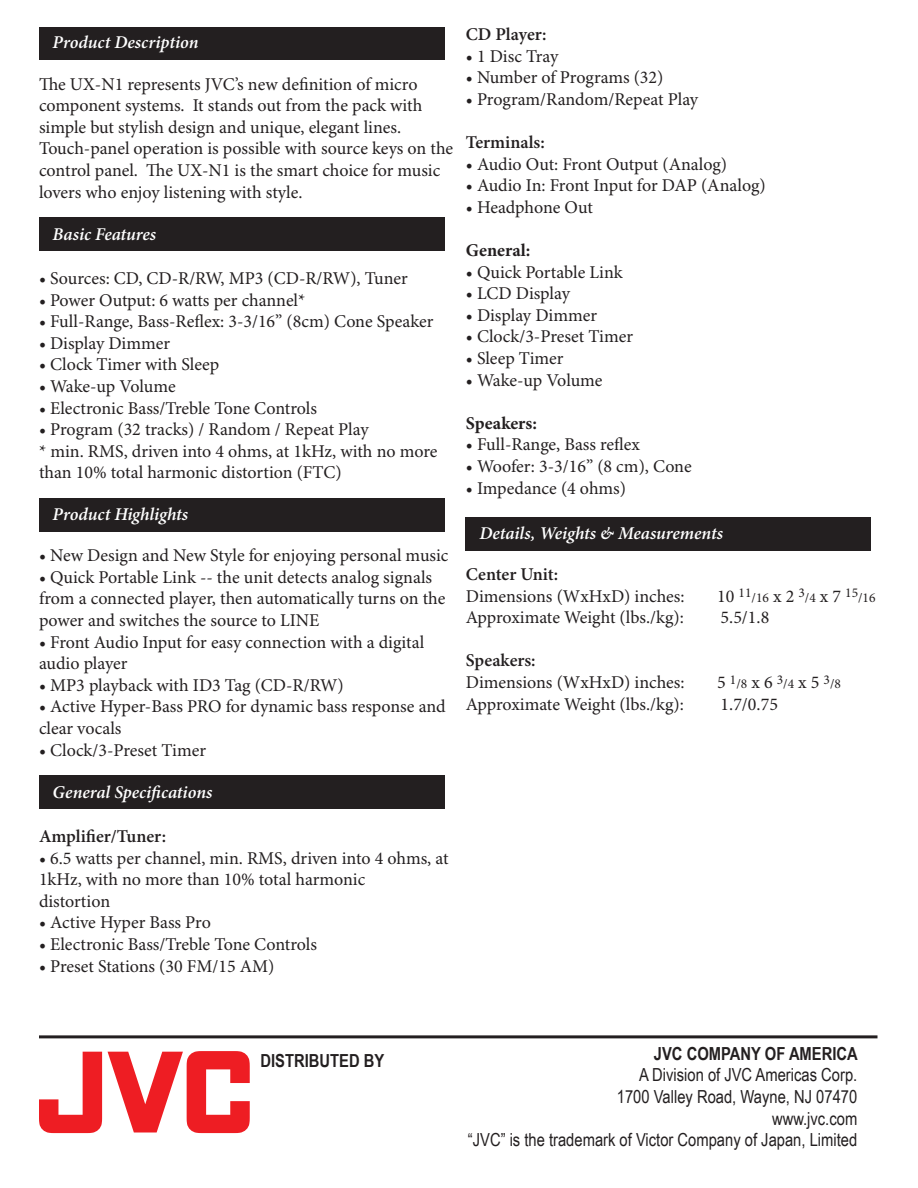
<style>
.page{position:relative;width:918px;height:1188px;background:#fff}
.page>*{position:absolute;margin:0;border:0;box-sizing:border-box;transform-origin:0 0}
.t1{font:18px/21.6px "Minion Pro";letter-spacing:-.005em;color:#231f20}
.t2{font:18px/21.6px "Arial Narrow";color:#231f20;text-align:right}
.t3{font:italic 600 18px "Minion Pro";letter-spacing:-.005em;color:#fff}
.t4{font:600 18px "Minion Pro";letter-spacing:-.005em;color:#231f20}
.t5{font:700 18px "Arial Narrow";color:#231f20}
.t6{font:700 18px "Minion Pro";color:#231f20}
.t7{font:13.5px "Minion Pro";color:#231f20}
.s1{font-size:18px}
</style>
<div class="page">
<div style="left:39px;top:27px;width:405px;height:33px;background:#231f20"></div>
<div style="left:39px;top:218px;width:405px;height:33px;background:#231f20"></div>
<div style="left:39px;top:498px;width:405px;height:33px;background:#231f20"></div>
<hr style="left:39px;top:1035px;width:839px;height:3px;background:#231f20">
<svg style="left:108px;top:1051px;width:142px;height:82px"></svg>
<svg style="left:39px;top:1052px;width:63px;height:81px"></svg>
<div style="left:39px;top:776px;width:405px;height:33px;background:#231f20"></div>
<div style="left:466px;top:517px;width:405px;height:33px;background:#231f20"></div>
<p class="t3" style="left:53px;top:31px;width:147px">Product Description</p>
<p class="t1" style="left:39px;top:74px;width:416px">The UX-N1 represents JVC’s new definition of micro component systems. It stands out from the pack with simple but stylish design and unique, elegant lines.<br>Touch-panel operation is possible with source keys on the control panel. The UX-N1 is the smart choice for music lovers who enjoy listening with style.</p>
<p class="t3" style="left:53px;top:223px;width:105px">Basic Features</p>
<p class="t1" style="left:39px;top:268px;width:370px">• Sources: CD, CD-R/RW, MP3 (CD-R/RW), Tuner</p>
<p class="t1" style="left:39px;top:290px;width:268px">• Power Output: 6 watts per channel*</p>
<p class="t1" style="left:39px;top:311px;width:396px">• Full-Range, Bass-Reflex: 3-3/16” (8cm) Cone Speaker</p>
<p class="t1" style="left:39px;top:333px;width:133px">• Display Dimmer</p>
<p class="t1" style="left:39px;top:355px;width:182px">• Clock Timer with Sleep</p>
<p class="t1" style="left:39px;top:376px;width:138px">• Wake-up Volume</p>
<p class="t1" style="left:39px;top:398px;width:280px">• Electronic Bass/Treble Tone Controls</p>
<p class="t1" style="left:39px;top:419px;width:400px">• Program (32 tracks) / Random / Repeat Play<br>* min. RMS, driven into 4 ohms, at 1kHz, with no more than 10% total harmonic distortion (FTC)</p>
<p class="t3" style="left:53px;top:504px;width:137px">Product Highlights</p>
<p class="t1" style="left:39px;top:545px;width:411px">• New Design and New Style for enjoying personal music</p>
<p class="t1" style="left:39px;top:567px;width:408px">• Quick Portable Link -- the unit detects analog signals from a connected player, then automatically turns on the power and switches the source to LINE</p>
<p class="t1" style="left:39px;top:632px;width:387px">• Front Audio Input for easy connection with a digital audio player</p>
<p class="t1" style="left:39px;top:675px;width:306px">• MP3 playback with ID3 Tag (CD-R/RW)</p>
<p class="t1" style="left:39px;top:697px;width:408px">• Active Hyper-Bass PRO for dynamic bass response and clear vocals</p>
<p class="t1" style="left:39px;top:740px;width:169px">• Clock/3-Preset Timer</p>
<p class="t3" style="left:53px;top:781px;width:161px">General Specifications</p>
<p class="t4" style="left:39px;top:825px;width:129px">Amplifier/Tuner:</p>
<p class="t1" style="left:39px;top:848px;width:411px">• 6.5 watts per channel, min. RMS, driven into 4 ohms, at<br>1kHz, with no more than 10% total harmonic<br>distortion</p>
<p class="t1" style="left:39px;top:913px;width:173px">• Active Hyper Bass Pro</p>
<p class="t1" style="left:39px;top:934px;width:280px">• Electronic Bass/Treble Tone Controls</p>
<p class="t1" style="left:39px;top:956px;width:237px">• Preset Stations (30 FM/15 AM)</p>
<p class="t4" style="left:466px;top:24px;width:82px">CD Player:</p>
<p class="t1" style="left:466px;top:46px;width:94px">• 1 Disc Tray</p>
<p class="t1" style="left:466px;top:67px;width:199px">• Number of Programs (32)</p>
<p class="t1" style="left:466px;top:89px;width:234px">• Program/Random/Repeat Play</p>
<p class="t4" style="left:466px;top:132px;width:80px">Terminals:</p>
<p class="t1" style="left:466px;top:154px;width:263px">• Audio Out: Front Output (Analog)</p>
<p class="t1" style="left:466px;top:175px;width:301px">• Audio In: Front Input for DAP (Analog)</p>
<p class="t1" style="left:466px;top:197px;width:129px">• Headphone Out</p>
<p class="t6" style="left:466px;top:240px;width:66px">General:</p>
<p class="t1" style="left:466px;top:262px;width:158px">• Quick Portable Link</p>
<p class="t1" style="left:466px;top:283px;width:106px">• LCD Display</p>
<p class="t1" style="left:466px;top:305px;width:133px">• Display Dimmer</p>
<p class="t1" style="left:466px;top:327px;width:169px">• Clock/3-Preset Timer</p>
<p class="t1" style="left:466px;top:348px;width:99px">• Sleep Timer</p>
<p class="t1" style="left:466px;top:370px;width:138px">• Wake-up Volume</p>
<p class="t6" style="left:466px;top:412px;width:73px">Speakers:</p>
<p class="t1" style="left:466px;top:435px;width:176px">• Full-Range, Bass reflex</p>
<p class="t1" style="left:466px;top:456px;width:227px">• Woofer: 3-3/16” (8 cm), Cone</p>
<p class="t1" style="left:466px;top:478px;width:162px">• Impedance (4 ohms)</p>
<p class="t3" style="left:479px;top:523px;width:245px">Details, Weights &amp; Measurements</p>
<p class="t4" style="left:466px;top:564px;width:94px">Center Unit:</p>
<p class="t1" style="left:466px;top:586px;width:220px">Dimensions (WxHxD) inches:</p>
<p class="t7" style="left:717px;top:589px;width:160px"><span class="s1">10</span> 11/16 <span class="s1">x 2</span> 3/4 <span class="s1">x 7</span> 15/16</p>
<p class="t1" style="left:466px;top:607px;width:219px">Approximate Weight (lbs./kg):</p>
<p class="t1" style="left:721px;top:607px;width:50px">5.5/1.8</p>
<p class="t4" style="left:466px;top:650px;width:71px">Speakers:</p>
<p class="t1" style="left:466px;top:672px;width:220px">Dimensions (WxHxD) inches:</p>
<p class="t7" style="left:717px;top:676px;width:125px"><span class="s1">5</span> 1/8 <span class="s1">x 6</span> 3/4 <span class="s1">x 5</span> 3/8</p>
<p class="t1" style="left:466px;top:694px;width:219px">Approximate Weight (lbs./kg):</p>
<p class="t1" style="left:721px;top:694px;width:59px">1.7/0.75</p>
<p class="t5" style="left:260px;top:1047px;width:125px">DISTRIBUTED BY</p>
<p class="t5" style="left:654px;top:1040px;width:205px">JVC COMPANY OF AMERICA</p>
<p class="t2" style="left:468px;top:1064px;width:391px">A Division of JVC Americas Corp.<br>1700 Valley Road, Wayne, NJ 07470<br>www.jvc.com<br>“JVC” is the trademark of Victor Company of Japan, Limited</p>
</div>
